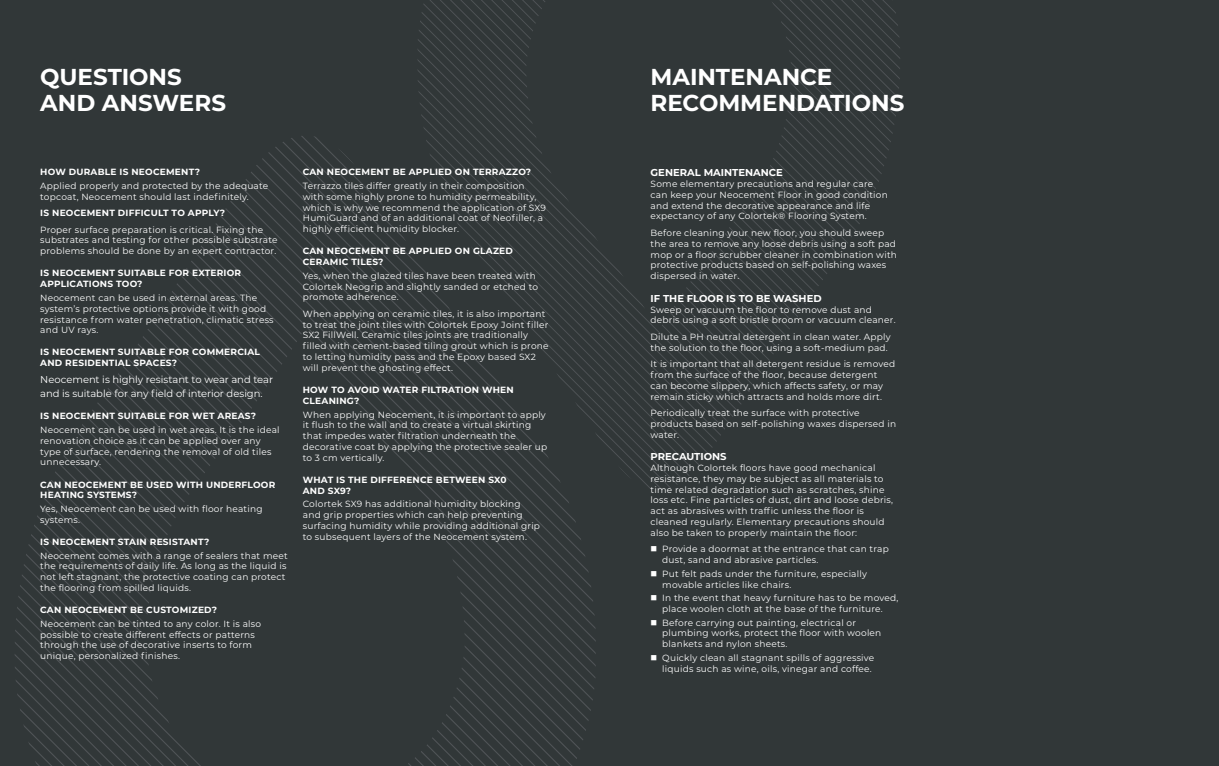
<style>
.page{position:relative;width:1219px;height:766px;background:#fff}
.page>*{position:absolute;margin:0;border:0;box-sizing:border-box;transform-origin:0 0}
.t1{font:700 23px/26px "Montserrat";letter-spacing:-.005em;color:#fff}
.t2{font:10px/14px "Montserrat";letter-spacing:-.005em;color:#fff}
.t3{font:700 10px "Montserrat";color:#fff}
.t4{font:9px/10.8px "Montserrat";letter-spacing:.025em;color:#fff}
.t5{font:700 9px/10.8px "Montserrat";letter-spacing:.025em;color:#fff}
</style>
<div class="page">
<div style="left:0;top:0;width:1219px;height:765px;background:#313738"></div>
<svg style="left:523px;top:0;width:347px;height:204px"></svg>
<svg style="left:530px;top:0;width:343px;height:197px"></svg>
<svg style="left:536px;top:0;width:340px;height:189px"></svg>
<svg style="left:543px;top:0;width:336px;height:182px"></svg>
<svg style="left:550px;top:0;width:332px;height:174px"></svg>
<svg style="left:557px;top:0;width:327px;height:167px"></svg>
<svg style="left:564px;top:0;width:323px;height:159px"></svg>
<svg style="left:572px;top:0;width:317px;height:151px"></svg>
<svg style="left:579px;top:0;width:312px;height:142px"></svg>
<svg style="left:587px;top:0;width:306px;height:134px"></svg>
<svg style="left:596px;top:0;width:298px;height:125px"></svg>
<svg style="left:604px;top:0;width:296px;height:117px"></svg>
<svg style="left:256px;top:164px;width:293px;height:7px"></svg>
<svg style="left:251px;top:171px;width:310px;height:7px"></svg>
<svg style="left:246px;top:178px;width:324px;height:8px"></svg>
<svg style="left:241px;top:186px;width:335px;height:7px"></svg>
<svg style="left:235px;top:193px;width:347px;height:7px"></svg>
<svg style="left:230px;top:200px;width:356px;height:8px"></svg>
<svg style="left:97px;top:402px;width:436px;height:363px"></svg>
<svg style="left:92px;top:409px;width:435px;height:356px"></svg>
<svg style="left:87px;top:416px;width:434px;height:349px"></svg>
<svg style="left:82px;top:424px;width:434px;height:341px"></svg>
<svg style="left:77px;top:431px;width:432px;height:334px"></svg>
<svg style="left:72px;top:439px;width:431px;height:326px"></svg>
<svg style="left:68px;top:447px;width:429px;height:318px"></svg>
<svg style="left:63px;top:454px;width:427px;height:311px"></svg>
<svg style="left:59px;top:463px;width:424px;height:302px"></svg>
<svg style="left:55px;top:471px;width:421px;height:294px"></svg>
<svg style="left:51px;top:479px;width:417px;height:286px"></svg>
<svg style="left:47px;top:488px;width:414px;height:277px"></svg>
<svg style="left:44px;top:497px;width:409px;height:268px"></svg>
<svg style="left:40px;top:506px;width:405px;height:259px"></svg>
<svg style="left:37px;top:515px;width:399px;height:250px"></svg>
<svg style="left:34px;top:524px;width:394px;height:241px"></svg>
<svg style="left:31px;top:534px;width:388px;height:231px"></svg>
<svg style="left:28px;top:543px;width:382px;height:222px"></svg>
<svg style="left:26px;top:553px;width:375px;height:212px"></svg>
<svg style="left:24px;top:563px;width:367px;height:202px"></svg>
<svg style="left:22px;top:574px;width:359px;height:191px"></svg>
<svg style="left:20px;top:584px;width:351px;height:181px"></svg>
<svg style="left:18px;top:595px;width:343px;height:170px"></svg>
<svg style="left:17px;top:606px;width:333px;height:159px"></svg>
<svg style="left:16px;top:617px;width:323px;height:148px"></svg>
<svg style="left:15px;top:629px;width:312px;height:136px"></svg>
<svg style="left:14px;top:641px;width:301px;height:124px"></svg>
<h1 class="t1" style="left:40px;top:63px;width:187px">QUESTIONS<br>AND ANSWERS</h1>
<p class="t5" style="left:40px;top:166px;width:161px">HOW DURABLE IS NEOCEMENT?</p>
<p class="t4" style="left:40px;top:180px;width:230px">Applied properly and protected by the adequate topcoat, Neocement should last indefinitely.</p>
<p class="t5" style="left:40px;top:207px;width:186px">IS NEOCEMENT DIFFICULT TO APPLY?</p>
<p class="t4" style="left:40px;top:224px;width:239px">Proper surface preparation is critical. Fixing the substrates and testing for other possible substrate problems should be done by an expert contractor.</p>
<p class="t5" style="left:40px;top:267px;width:202px">IS NEOCEMENT SUITABLE FOR EXTERIOR<br>APPLICATIONS TOO?</p>
<p class="t4" style="left:40px;top:292px;width:235px">Neocement can be used in external areas. The system’s protective options provide it with good resistance from water penetration, climatic stress and UV rays.</p>
<p class="t5" style="left:40px;top:346px;width:221px">IS NEOCEMENT SUITABLE FOR COMMERCIAL<br>AND RESIDENTIAL SPACES?</p>
<p class="t2" style="left:40px;top:372px;width:234px">Neocement is highly resistant to wear and tear and is suitable for any field of interior design.</p>
<p class="t5" style="left:40px;top:410px;width:217px">IS NEOCEMENT SUITABLE FOR WET AREAS?</p>
<p class="t4" style="left:40px;top:424px;width:241px">Neocement can be used in wet areas. It is the ideal renovation choice as it can be applied over any type of surface, rendering the removal of old tiles unnecessary.</p>
<p class="t5" style="left:40px;top:478px;width:237px">CAN NEOCEMENT BE USED WITH UNDERFLOOR<br>HEATING SYSTEMS?</p>
<p class="t4" style="left:40px;top:503px;width:224px">Yes, Neocement can be used with floor heating systems.</p>
<p class="t5" style="left:40px;top:535px;width:171px">IS NEOCEMENT STAIN RESISTANT?</p>
<p class="t4" style="left:40px;top:549px;width:249px">Neocement comes with a range of sealers that meet the requirements of daily life. As long as the liquid is not left stagnant, the protective coating can protect the flooring from spilled liquids.</p>
<p class="t5" style="left:40px;top:604px;width:178px">CAN NEOCEMENT BE CUSTOMIZED?</p>
<p class="t4" style="left:40px;top:617px;width:222px">Neocement can be tinted to any color. It is also possible to create different effects or patterns through the use of decorative inserts to form unique, personalized finishes.</p>
<p class="t5" style="left:303px;top:166px;width:230px">CAN NEOCEMENT BE APPLIED ON TERRAZZO?</p>
<p class="t4" style="left:303px;top:180px;width:245px">Terrazzo tiles differ greatly in their composition with some highly prone to humidity permeability, which is why we recommend the application of SX9<br>HumiGuard and of an additional coat of Neofiller, a highly efficient humidity blocker.</p>
<p class="t5" style="left:303px;top:245px;width:212px">CAN NEOCEMENT BE APPLIED ON GLAZED<br>CERAMIC TILES?</p>
<p class="t4" style="left:303px;top:270px;width:237px">Yes, when the glazed tiles have been treated with<br>Colortek Neogrip and slightly sanded or etched to promote adherence.</p>
<p class="t4" style="left:303px;top:308px;width:247px">When applying on ceramic tiles, it is also important to treat the joint tiles with Colortek Epoxy Joint filler SX2 FillWell. Ceramic tiles joints are traditionally filled with cement-based tiling grout which is prone to letting humidity pass and the Epoxy based SX2 will prevent the ghosting effect.</p>
<p class="t5" style="left:303px;top:384px;width:212px">HOW TO AVOID WATER FILTRATION WHEN<br>CLEANING?</p>
<p class="t4" style="left:303px;top:408px;width:246px">When applying Neocement, it is important to apply it flush to the wall and to create a virtual skirting that impedes water filtration underneath the decorative coat by applying the protective sealer up to 3 cm vertically.</p>
<p class="t5" style="left:303px;top:473px;width:205px">WHAT IS THE DIFFERENCE BETWEEN SX0<br>AND SX9?</p>
<p class="t4" style="left:303px;top:498px;width:239px">Colortek SX9 has additional humidity blocking and grip properties which can help preventing surfacing humidity while providing additional grip to subsequent layers of the Neocement system.</p>
<h1 class="t1" style="left:651px;top:63px;width:255px">MAINTENANCE<br>RECOMMENDATIONS</h1>
<p class="t3" style="left:651px;top:165px;width:134px">GENERAL MAINTENANCE</p>
<p class="t4" style="left:651px;top:178px;width:239px">Some elementary precautions and regular care can keep your Neocement Floor in good condition and extend the decorative appearance and life expectancy of any Colortek® Flooring System.</p>
<p class="t4" style="left:651px;top:227px;width:248px">Before cleaning your new floor, you should sweep the area to remove any loose debris using a soft pad mop or a floor scrubber cleaner in combination with protective products based on self-polishing waxes dispersed in water.</p>
<p class="t3" style="left:651px;top:291px;width:173px">IF THE FLOOR IS TO BE WASHED</p>
<p class="t4" style="left:651px;top:303px;width:247px">Sweep or vacuum the floor to remove dust and debris using a soft bristle broom or vacuum cleaner.</p>
<p class="t4" style="left:651px;top:331px;width:242px">Dilute a PH neutral detergent in clean water. Apply the solution to the floor, using a soft-medium pad.</p>
<p class="t4" style="left:651px;top:358px;width:246px">It is important that all detergent residue is removed from the surface of the floor, because detergent can become slippery, which affects safety, or may remain sticky which attracts and holds more dirt.</p>
<p class="t4" style="left:651px;top:407px;width:247px">Periodically treat the surface with protective products based on self-polishing waxes dispersed in water.</p>
<p class="t3" style="left:651px;top:449px;width:78px">PRECAUTIONS</p>
<p class="t4" style="left:651px;top:462px;width:244px">Although Colortek floors have good mechanical resistance, they may be subject as all materials to time related degradation such as scratches, shine loss etc. Fine particles of dust, dirt and loose debris, act as abrasives with traffic unless the floor is cleaned regularly. Elementary precautions should also be taken to properly maintain the floor:</p>
<p class="t4" style="left:662px;top:543px;width:228px">Provide a doormat at the entrance that can trap dust, sand and abrasive particles.</p>
<p class="t4" style="left:662px;top:567px;width:206px">Put felt pads under the furniture, especially movable articles like chairs.</p>
<p class="t4" style="left:662px;top:592px;width:238px">In the event that heavy furniture has to be moved, place woolen cloth at the base of the furniture.</p>
<p class="t4" style="left:662px;top:616px;width:221px">Before carrying out painting, electrical or plumbing works, protect the floor with woolen blankets and nylon sheets.</p>
<p class="t4" style="left:662px;top:651px;width:214px">Quickly clean all stagnant spills of aggressive liquids such as wine, oils, vinegar and coffee.</p>
</div>
